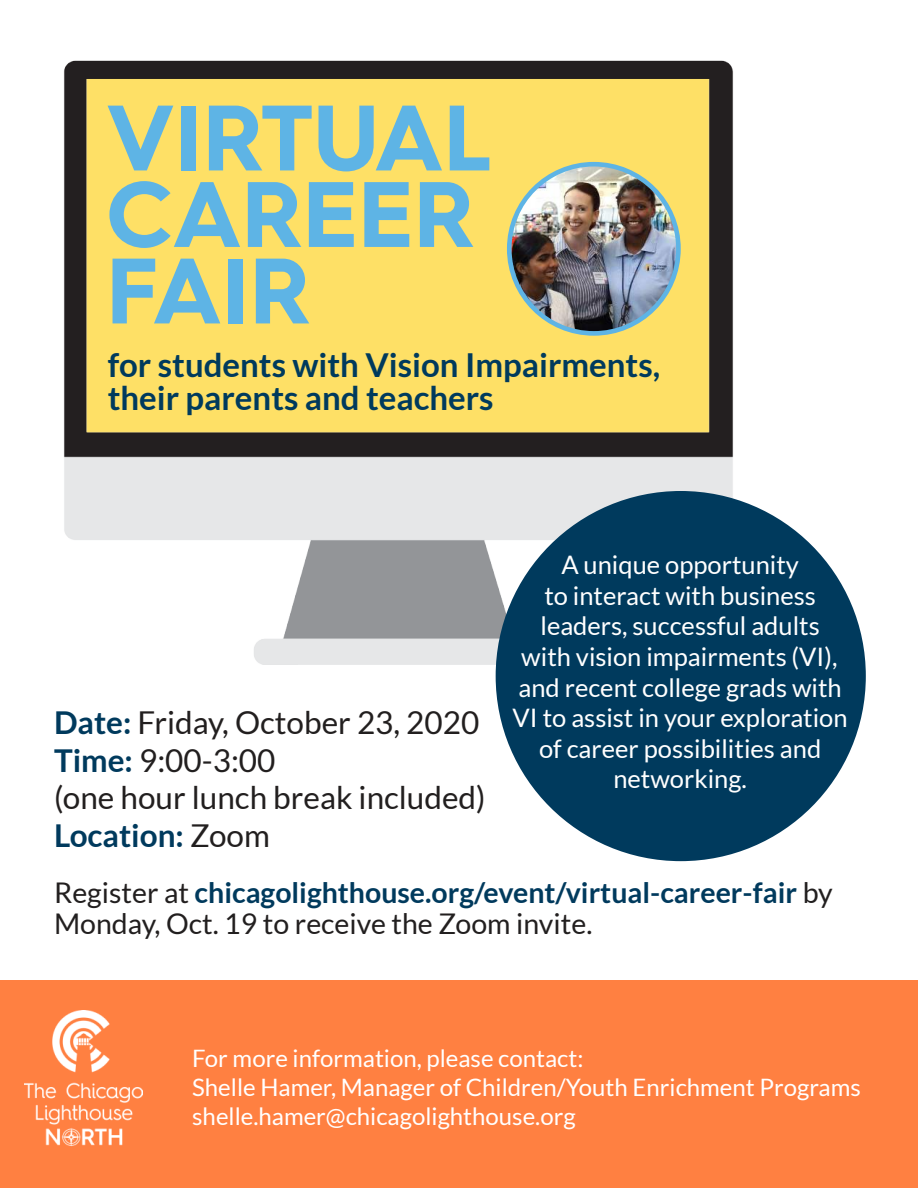
<style>
.page{position:relative;width:918px;height:1188px;background:#fff}
.page>*{position:absolute;margin:0;border:0;box-sizing:border-box;transform-origin:0 0}
.t1{font:700 93px/76.5px "Hurme Geometric Sans 4";color:#5eb4e5}
.t2{font:700 33px/33px "Lato";color:#003a5d}
.t3{font:31.5px/37.8px "Lato";color:#221f1f}
.t4{font:28.5px/31.5px "Lato";color:#221f1f}
.t5{font:25.5px/30.6px "Lato";color:#fff;text-align:center}
.t6{font:24px/28.8px "Lato";color:#fff}
.s1{font-weight:700;color:#003a5d}
</style>
<div class="page">
<img style="left:64px;top:60px;width:682px;height:604px">
<div style="left:0;top:981px;width:918px;height:207px;background:#ff8041"></div>
<img style="left:509px;top:164px;width:169px;height:169px;border-radius:85px">
<div style="left:507px;top:162px;width:174px;height:174px;border:5px solid #5eb4e5;border-radius:50%"></div>
<img style="left:24px;top:1011px;width:119px;height:135px">
<div style="left:496px;top:491px;width:370px;height:370px;background:#003a5d;border-radius:50%"></div>
<h1 class="t1" style="left:106px;top:100px;width:387px">VIRTUAL<br>CAREER<br>FAIR</h1>
<p class="t2" style="left:108px;top:351px;width:554px">for students with Vision Impairments, their parents and teachers</p>
<p class="t3" style="left:54px;top:706px;width:433px"><span class="s1">Date:</span> Friday, October 23, 2020<br><span class="s1">Time:</span> 9:00-3:00<br>(one hour lunch break included)<br><span class="s1">Location:</span> Zoom</p>
<p class="t5" style="left:513px;top:551px;width:337px">A unique opportunity<br>to interact with business leaders, successful adults with vision impairments (VI), and recent college grads with<br>VI to assist in your exploration of career possibilities and networking.</p>
<p class="t4" style="left:54px;top:879px;width:780px">Register at <span class="s1">chicagolighthouse.org/event/virtual-career-fair</span> by<br>Monday, Oct. 19 to receive the Zoom invite.</p>
<p class="t6" style="left:192px;top:1046px;width:670px">For more information, please contact:<br>Shelle Hamer, Manager of Children/Youth Enrichment Programs shelle.hamer@chicagolighthouse.org</p>
</div>
